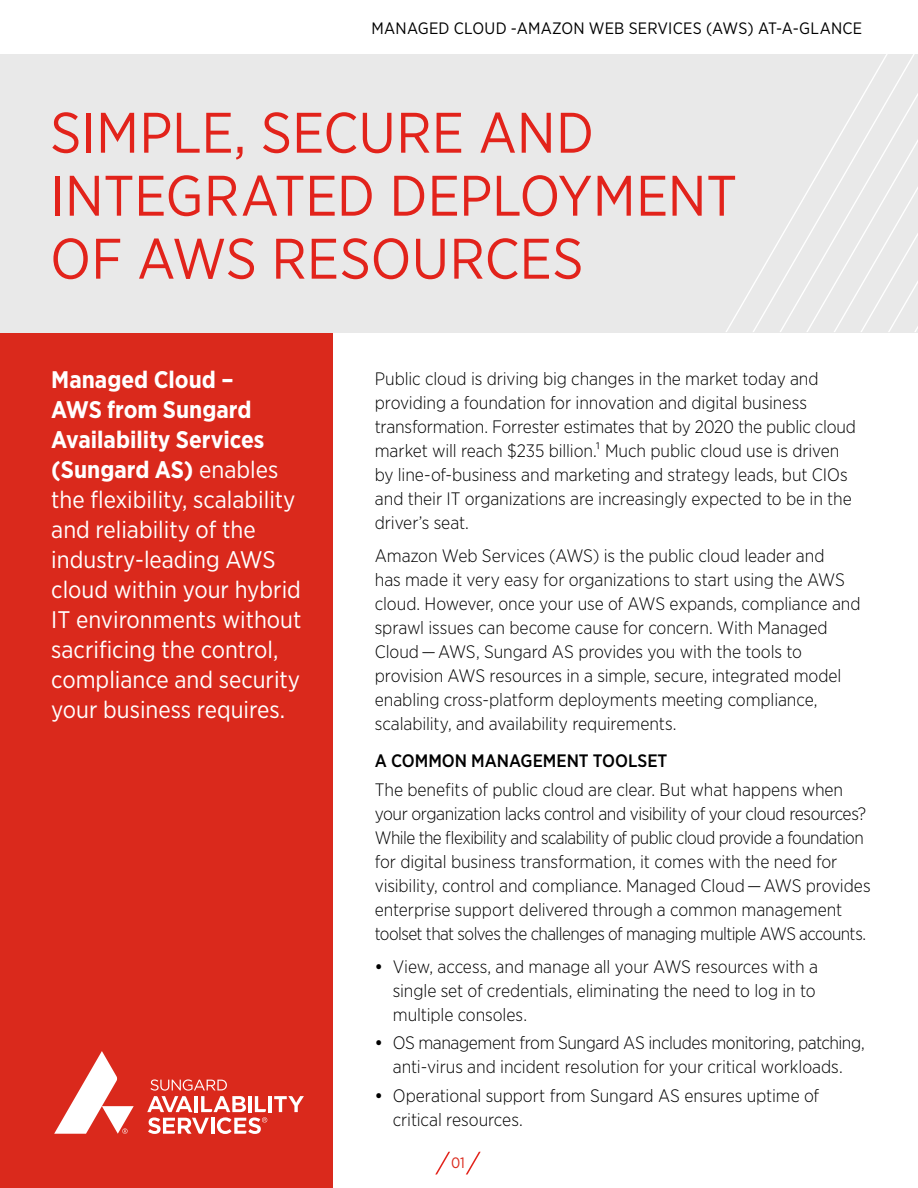
<style>
.page{position:relative;width:918px;height:1188px;background:#fff}
.page>*{position:absolute;margin:0;border:0;box-sizing:border-box;transform-origin:0 0}
.t1{font:57px/63px "Gotham Narrow";color:#e2231b}
.t2{font:24px/30px "Gotham Narrow";color:#fff}
.t3{font:300 18px/24px "Gotham Narrow";letter-spacing:-.01em;color:#000}
.t4{font:500 18px "Gotham Narrow";color:#000}
.t5{font:16.5px "Gotham Narrow";letter-spacing:.015em;color:#000}
.t6{font:15px "Gotham Narrow";color:#da291c}
.s1{font-weight:700}
.s2{font-weight:500}
</style>
<div class="page">
<div style="left:0;top:333px;width:333px;height:855px;background:#da291c"></div>
<svg style="left:274px;top:1096px;width:30px;height:16px"></svg>
<hr style="left:268px;top:1096px;width:4px;height:16px;background:#fff">
<svg style="left:147px;top:1079px;width:120px;height:55px"></svg>
<svg style="left:54px;top:1051px;width:80px;height:83px"></svg>
<svg style="left:435px;top:1152px;width:46px;height:23px"></svg>
<div style="left:0;top:54px;width:918px;height:279px;background:#e9e9e9"></div>
<svg style="left:888px;top:54px;width:27px;height:278px"></svg>
<svg style="left:726px;top:54px;width:162px;height:278px"></svg>
<p class="t5" style="left:372px;top:18px;width:492px">MANAGED CLOUD -AMAZON WEB SERVICES (AWS) AT-A-GLANCE</p>
<h1 class="t1" style="left:50px;top:100px;width:689px">SIMPLE, SECURE AND<br>INTEGRATED DEPLOYMENT<br>OF AWS RESOURCES</h1>
<p class="t2" style="left:51px;top:364px;width:252px"><span class="s1">Managed Cloud –<br>AWS from Sungard<br>Availability Services (Sungard AS)</span> enables the flexibility, scalability and reliability of the industry-leading AWS cloud within your hybrid<br>IT environments without sacrificing the control, compliance and security your business requires.</p>
<p class="t3" style="left:375px;top:366px;width:483px">Public cloud is driving big changes in the market today and providing a foundation for innovation and digital business transformation. Forrester estimates that by 2020 the public cloud market will reach $235 billion.¹ Much public cloud use is driven by line-of-business and marketing and strategy leads, but CIOs and their IT organizations are increasingly expected to be in the driver’s seat.</p>
<p class="t3" style="left:375px;top:543px;width:487px">Amazon Web Services (AWS) is the public cloud leader and<br>has made it very easy for organizations to start using the AWS cloud. However, once your use of AWS expands, compliance and sprawl issues can become cause for concern. With Managed Cloud — AWS, Sungard AS provides you with the tools to provision AWS resources in a simple, secure, integrated model enabling cross-platform deployments meeting compliance, scalability, and availability requirements.</p>
<p class="t4" style="left:375px;top:750px;width:294px">A COMMON MANAGEMENT TOOLSET</p>
<p class="t3" style="left:375px;top:777px;width:497px">The benefits of public cloud are clear. But what happens when your organization lacks control and visibility of your cloud resources?<br>While the flexibility and scalability of public cloud provide a foundation for digital business transformation, it comes with the need for visibility, control and compliance. Managed Cloud — AWS provides enterprise support delivered through a common management toolset that solves the challenges of managing multiple AWS accounts.</p>
<p class="t3" style="left:393px;top:954px;width:427px;text-indent:-18px"><span class="s2">•</span> View, access, and manage all your AWS resources with a single set of credentials, eliminating the need to log in to multiple consoles.</p>
<p class="t3" style="left:375px;top:1031px;width:491px;text-align:center"><span class="s2">•</span> OS management from Sungard AS includes monitoring, patching, anti-virus and incident resolution for your critical workloads.</p>
<p class="t3" style="left:393px;top:1083px;width:428px;text-indent:-18px"><span class="s2">•</span> Operational support from Sungard AS ensures uptime of critical resources.</p>
<p class="t6" style="left:451px;top:1154px;width:15px">01</p>
</div>
